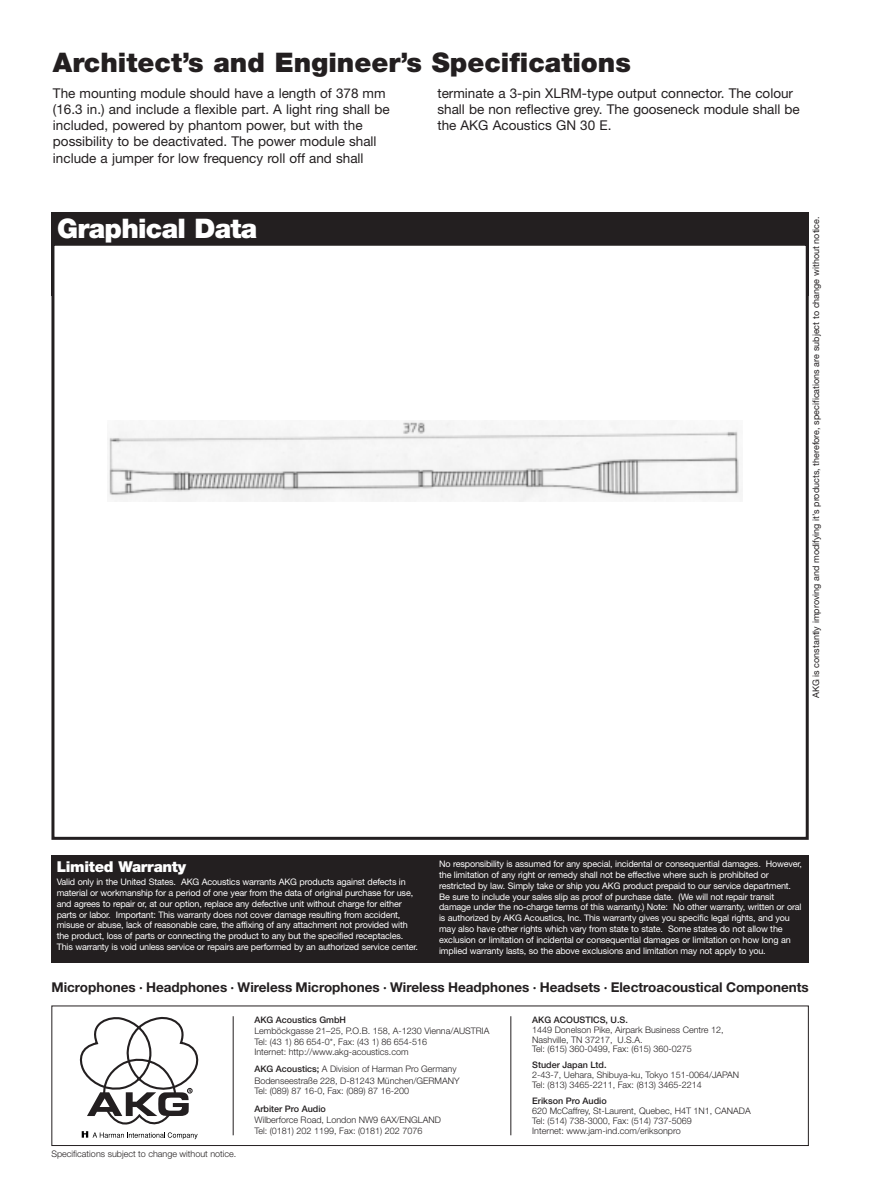
<style>
.page{position:relative;width:893px;height:1191px;background:#fff}
.page>*{position:absolute;margin:0;border:0;box-sizing:border-box;transform-origin:0 0}
.t1{font:900 27px "Helvetica Neue";color:#231f20}
.t2{font:900 27px "Helvetica Neue";letter-spacing:-.025em;color:#fff}
.t3{font:900 15px "Helvetica Neue";letter-spacing:-.02em;color:#fff}
.t4{font:13.5px/16.2px "Helvetica Neue";color:#231f20}
.t5{font:700 13.5px "Helvetica Neue";color:#231f20}
.t6{font:9px/10.8px "Helvetica Neue";letter-spacing:-.015em;color:#fff}
.t7{font:300 9px/9.6px "Helvetica Neue";color:#231f20}
.t8{font:9px "Helvetica Neue";color:#231f20}
.t9{font:500 9px "Helvetica Neue";color:#231f20}
.s1{font-weight:500}
</style>
<div class="page">
<div style="left:51px;top:213px;width:757px;height:83px;background:#231f20"></div>
<div style="left:53px;top:244px;width:754px;height:594px;background:#fff"></div>
<div style="left:51px;top:243px;width:757px;height:597px;border:3px solid #231f20"></div>
<img style="left:109px;top:421px;width:633px;height:81px">
<div style="left:51px;top:856px;width:757px;height:107px;background:#231f20"></div>
<div style="left:51px;top:1006px;width:757px;height:140px;border:1px solid #231f20"></div>
<hr style="left:510px;top:1016px;width:1px;height:119px;background:#231f20">
<hr style="left:233px;top:1016px;width:1px;height:119px;background:#231f20">
<svg style="left:79px;top:1016px;width:120px;height:123px"></svg>
<h1 class="t1" style="left:53px;top:53px;width:579px">Architect’s and Engineer’s Specifications</h1>
<p class="t4" style="left:53px;top:86px;width:338px">The mounting module should have a length of 378 mm (16.3 in.) and include a flexible part. A light ring shall be included, powered by phantom power, but with the possibility to be deactivated. The power module shall include a jumper for low frequency roll off and shall</p>
<h3 class="t4" style="left:437px;top:86px;width:364px">terminate a 3-pin XLRM-type output connector. The colour shall be non reflective grey. The gooseneck module shall be the AKG Acoustics GN 30 E.</h3>
<h1 class="t2" style="left:57px;top:218px;width:201px">Graphical Data</h1>
<p class="t8" style="left:812px;top:698px;width:483px;rotate:-90deg">AKG is constantly improving and modifying it’s products, therefore, specifications are subject to change without notice.</p>
<h2 class="t3" style="left:57px;top:861px;width:131px">Limited Warranty</h2>
<p class="t6" style="left:57px;top:877px;width:362px">Valid only in the United States. AKG Acoustics warrants AKG products against defects in material or workmanship for a period of one year from the data of original purchase for use, and agrees to repair or, at our option, replace any defective unit without charge for either parts or labor. Important: This warranty does not cover damage resulting from accident, misuse or abuse, lack of reasonable care, the affixing of any attachment not provided with the product, loss of parts or connecting the product to any but the specified receptacles.<br>This warranty is void unless service or repairs are performed by an authorized service center.</p>
<p class="t6" style="left:439px;top:859px;width:364px">No responsibility is assumed for any special, incidental or consequential damages. However, the limitation of any right or remedy shall not be effective where such is prohibited or restricted by law. Simply take or ship you AKG product prepaid to our service department.<br>Be sure to include your sales slip as proof of purchase date. (We will not repair transit damage under the no-charge terms of this warranty.) Note: No other warranty, written or oral is authorized by AKG Acoustics, Inc. This warranty gives you specific legal rights, and you may also have other rights which vary from state to state. Some states do not allow the exclusion or limitation of incidental or consequential damages or limitation on how long an implied warranty lasts, so the above exclusions and limitation may not apply to you.</p>
<h3 class="t5" style="left:51px;top:982px;width:758px">Microphones · Headphones · Wireless Microphones · Wireless Headphones · Headsets · Electroacoustical Components</h3>
<p class="t9" style="left:532px;top:1016px;width:97px">AKG ACOUSTICS, U.S.</p>
<p class="t7" style="left:532px;top:1026px;width:193px">1449 Donelson Pike, Airpark Business Centre 12,<br>Nashville, TN 37217, U.S.A.<br>Tel: (615) 360-0499, Fax: (615) 360-0275</p>
<p class="t9" style="left:532px;top:1062px;width:76px">Studer Japan Ltd.</p>
<p class="t7" style="left:532px;top:1071px;width:208px">2-43-7, Uehara, Shibuya-ku, Tokyo 151-0064/JAPAN<br>Tel: (813) 3465-2211, Fax: (813) 3465-2214</p>
<p class="t9" style="left:532px;top:1098px;width:76px">Erikson Pro Audio</p>
<p class="t7" style="left:532px;top:1107px;width:220px">620 McCaffrey, St-Laurent, Quebec, H4T 1N1, CANADA<br>Tel: (514) 738-3000, Fax: (514) 737-5069<br>Internet: www.jam-ind.com/eriksonpro</p>
<p class="t9" style="left:254px;top:1016px;width:93px">AKG Acoustics GmbH</p>
<p class="t7" style="left:254px;top:1026px;width:237px;line-height:10.6px">Lemböckgasse 21–25, P.O.B. 158, A-1230 Vienna/AUSTRIA<br>Tel: (43 1) 86 654-0*, Fax: (43 1) 86 654-516<br>Internet: http://www.akg-acoustics.com</p>
<p class="t7" style="left:254px;top:1065px;width:207px;line-height:10.9px"><span class="s1">AKG Acoustics;</span> A Division of Harman Pro Germany<br>Bodenseestraße 228, D-81243 München/GERMANY<br>Tel: (089) 87 16-0, Fax: (089) 87 16-200</p>
<p class="t9" style="left:254px;top:1105px;width:73px">Arbiter Pro Audio</p>
<p class="t7" style="left:254px;top:1115px;width:188px;line-height:10.6px">Wilberforce Road, London NW9 6AX/ENGLAND<br>Tel: (0181) 202 1199, Fax: (0181) 202 7076</p>
<p class="t7" style="left:51px;top:1149px;width:186px">Specifications subject to change without notice.</p>
</div>
